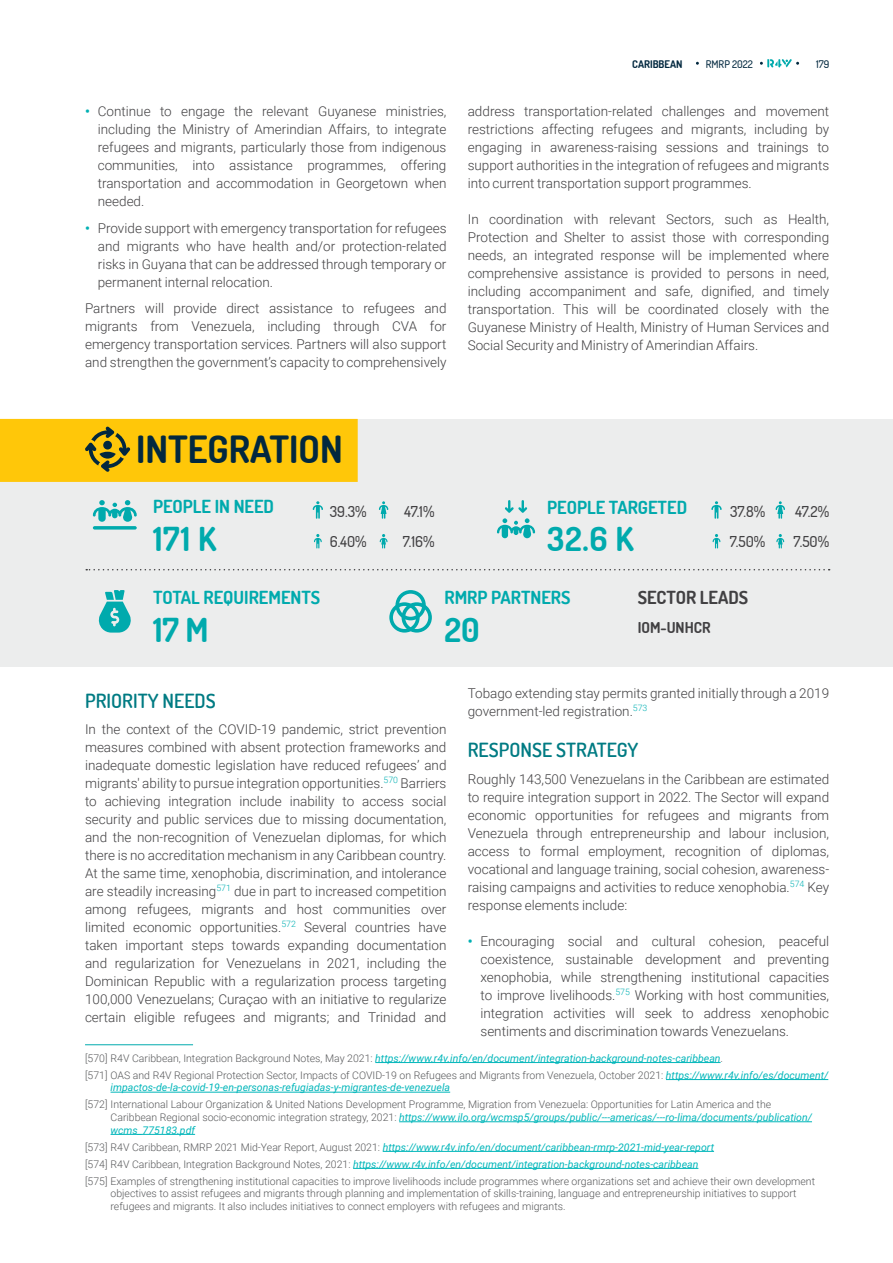
<style>
.page{position:relative;width:893px;height:1263px;background:#fff}
.page>*{position:absolute;margin:0;border:0;box-sizing:border-box;transform-origin:0 0}
.t1{font:700 37.5px "Dosis";color:#02283f}
.t2{font:700 33px "Dosis";letter-spacing:.02em;color:#00aaad}
.t3{font:600 19.5px "Dosis";color:#007b83}
.t4{font:700 18px "Dosis";color:#00aaad}
.t5{font:700 18px "Dosis";color:#414042}
.t6{font:500 15px "Dosis";color:#414042}
.t7{font:700 15px "Dosis";color:#414042}
.t8{font:300 13.5px/18px "Roboto";color:#414042;text-align:justify}
.t9{font:300 10.5px/17px "Roboto";color:#58595b}
.t10{font:italic 10.5px "Roboto";color:#00b6ba}
.t11{font:500 10.5px "Dosis";color:#02283f}
.t12{font:700 10.5px "Dosis";color:#02283f}
.s1{font-weight:700;color:#00b0b3}
.s2{font-weight:400;font-style:italic;color:#00b6ba}
</style>
<div class="page">
<hr style="left:85px;top:1044px;width:108px;height:1px;background:#00aaad">
<hr style="left:375px;top:1062px;width:346px;height:1px;background:#00b6ba">
<hr style="left:666px;top:1079px;width:162px;height:1px;background:#00b6ba">
<hr style="left:111px;top:1092px;width:339px;height:1px;background:#00b6ba">
<hr style="left:399px;top:1121px;width:413px;height:1px;background:#00b6ba">
<hr style="left:111px;top:1134px;width:84px;height:1px;background:#00b6ba">
<hr style="left:383px;top:1151px;width:331px;height:1px;background:#00b6ba">
<hr style="left:353px;top:1168px;width:345px;height:1px;background:#00b6ba">
<div style="left:0;top:419px;width:893px;height:247px;background:#eceded"></div>
<svg style="left:93px;top:500px;width:44px;height:22px"></svg>
<svg style="left:93px;top:526px;width:44px;height:4px"></svg>
<svg style="left:313px;top:501px;width:10px;height:18px"></svg>
<svg style="left:379px;top:501px;width:9px;height:18px"></svg>
<svg style="left:497px;top:500px;width:38px;height:38px"></svg>
<svg style="left:711px;top:501px;width:11px;height:18px"></svg>
<svg style="left:776px;top:501px;width:9px;height:18px"></svg>
<svg style="left:314px;top:534px;width:8px;height:14px"></svg>
<svg style="left:380px;top:534px;width:7px;height:14px"></svg>
<svg style="left:713px;top:534px;width:7px;height:14px"></svg>
<svg style="left:776px;top:534px;width:8px;height:14px"></svg>
<svg style="left:86px;top:569px;width:744px;height:1px"></svg>
<svg style="left:98px;top:590px;width:33px;height:43px"></svg>
<svg style="left:389px;top:590px;width:43px;height:43px"></svg>
<div style="left:0;top:419px;width:358px;height:63px;background:#ffc709"></div>
<svg style="left:85px;top:427px;width:45px;height:45px"></svg>
<svg style="left:760px;top:59px;width:39px;height:8px"></svg>
<p class="t8" style="left:98px;top:102px;width:350px;text-indent:-13px"><span class="s1">•</span> Continue to engage the relevant Guyanese ministries, including the Ministry of Amerindian Affairs, to integrate refugees and migrants, particularly those from indigenous communities, into assistance programmes, offering transportation and accommodation in Georgetown when needed.</p>
<p class="t8" style="left:98px;top:219px;width:350px;text-indent:-13px"><span class="s1">•</span> Provide support with emergency transportation for refugees and migrants who have health and/or protection-related risks in Guyana that can be addressed through temporary or permanent internal relocation.</p>
<p class="t8" style="left:85px;top:299px;width:363px">Partners will provide direct assistance to refugees and migrants from Venezuela, including through CVA for emergency transportation services. Partners will also support and strengthen the government’s capacity to comprehensively</p>
<p class="t12" style="left:632px;top:57px;width:52px">CARIBBEAN</p>
<p class="t11" style="left:706px;top:57px;width:49px">RMRP 2022</p>
<p class="t11" style="left:816px;top:57px;width:15px">179</p>
<p class="t8" style="left:468px;top:102px;width:363px">address transportation-related challenges and movement restrictions affecting refugees and migrants, including by engaging in awareness-raising sessions and trainings to support authorities in the integration of refugees and migrants into current transportation support programmes.</p>
<p class="t8" style="left:468px;top:210px;width:363px">In coordination with relevant Sectors, such as Health, Protection and Shelter to assist those with corresponding needs, an integrated response will be implemented where comprehensive assistance is provided to persons in need, including accompaniment and safe, dignified, and timely transportation. This will be coordinated closely with the Guyanese Ministry of Health, Ministry of Human Services and Social Security and Ministry of Amerindian Affairs.</p>
<h1 class="t1" style="left:136px;top:425px;width:208px">INTEGRATION</h1>
<h3 class="t4" style="left:153px;top:495px;width:122px">PEOPLE IN NEED</h3>
<p class="t6" style="left:330px;top:502px;width:38px">39.3%</p>
<p class="t6" style="left:404px;top:502px;width:32px">47.1%</p>
<h3 class="t4" style="left:547px;top:496px;width:141px">PEOPLE TARGETED</h3>
<p class="t6" style="left:730px;top:502px;width:37px">37.8%</p>
<p class="t6" style="left:795px;top:502px;width:35px">47.2%</p>
<h2 class="t2" style="left:153px;top:518px;width:65px">171 K</h2>
<p class="t6" style="left:330px;top:532px;width:38px">6.40%</p>
<p class="t6" style="left:403px;top:532px;width:33px">7.16%</p>
<h2 class="t2" style="left:547px;top:518px;width:88px">32.6 K</h2>
<p class="t6" style="left:730px;top:532px;width:37px">7.50%</p>
<p class="t6" style="left:794px;top:532px;width:37px">7.50%</p>
<h3 class="t4" style="left:153px;top:586px;width:169px">TOTAL REQUIREMENTS</h3>
<h3 class="t4" style="left:444px;top:586px;width:128px">RMRP PARTNERS</h3>
<h3 class="t5" style="left:638px;top:586px;width:112px">SECTOR LEADS</h3>
<h2 class="t2" style="left:153px;top:609px;width:57px">17 M</h2>
<h2 class="t2" style="left:444px;top:609px;width:37px">20</h2>
<p class="t7" style="left:638px;top:618px;width:74px">IOM-UNHCR</p>
<p class="t8" style="left:468px;top:684px;width:363px">Tobago extending stay permits granted initially through a 2019 government-led registration.<sup>573</sup></p>
<h3 class="t3" style="left:468px;top:737px;width:172px">RESPONSE STRATEGY</h3>
<p class="t8" style="left:468px;top:769px;width:363px">Roughly 143,500 Venezuelans in the Caribbean are estimated to require integration support in 2022. The Sector will expand economic opportunities for refugees and migrants from Venezuela through entrepreneurship and labour inclusion, access to formal employment, recognition of diplomas, vocational and language training, social cohesion, awareness&shy;raising campaigns and activities to reduce xenophobia.<sup>574</sup> Key response elements include:</p>
<p class="t8" style="left:480px;top:931px;width:350px;text-indent:-13px"><span class="s1">•</span> Encouraging social and cultural cohesion, peaceful coexistence, sustainable development and preventing xenophobia, while strengthening institutional capacities to improve livelihoods.<sup>575</sup> Working with host communities, integration activities will seek to address xenophobic sentiments and discrimination towards Venezuelans.</p>
<h3 class="t3" style="left:85px;top:688px;width:132px">PRIORITY NEEDS</h3>
<p class="t8" style="left:85px;top:720px;width:363px">In the context of the COVID-19 pandemic, strict prevention measures combined with absent protection frameworks and inadequate domestic legislation have reduced refugees’ and migrants' ability to pursue integration opportunities.<sup>570</sup> Barriers to achieving integration include inability to access social security and public services due to missing documentation, and the non-recognition of Venezuelan diplomas, for which there is no accreditation mechanism in any Caribbean country.<br>At the same time, xenophobia, discrimination, and intolerance are steadily increasing<sup>571</sup> due in part to increased competition among refugees, migrants and host communities over limited economic opportunities.<sup>572</sup> Several countries have taken important steps towards expanding documentation and regularization for Venezuelans in 2021, including the Dominican Republic with a regularization process targeting 100,000 Venezuelans; Curaçao with an initiative to regularize certain eligible refugees and migrants; and Trinidad and</p>
<p class="t9" style="left:85px;top:1049px;width:745px">[570] R4V Caribbean, Integration Background Notes, May 2021: <span class="s2">https://www.r4v.info/en/document/integration-background-notes-caribbean</span>.<br>[571] OAS and R4V Regional Protection Sector, Impacts of COVID-19 on Refugees and Migrants from Venezuela, October 2021: <span class="s2">https://www.r4v.info/es/document/</span></p>
<p class="t10" style="left:111px;top:1080px;width:341px">impactos-de-la-covid-19-en-personas-refugiadas-y-migrantes-de-venezuela</p>
<p class="t9" style="left:111px;top:1098px;width:703px;line-height:12.6px;text-indent:-26px">[572] International Labour Organization &amp; United Nations Development Programme, Migration from Venezuela: Opportunities for Latin America and the<br>Caribbean Regional socio-economic integration strategy, 2021: <span class="s2">https://www.ilo.org/wcmsp5/groups/public/---americas/---ro-lima/documents/publication/ wcms_775183.pdf</span></p>
<p class="t9" style="left:85px;top:1138px;width:731px">[573] R4V Caribbean, RMRP 2021 Mid-Year Report, August 2021: <span class="s2">https://www.r4v.info/en/document/caribbean-rmrp-2021-mid-year-report<br></span>[574] R4V Caribbean, Integration Background Notes, 2021: <span class="s2">https://www.r4v.info/en/document/integration-background-notes-caribbean<br></span>[575] Examples of strengthening institutional capacities to improve livelihoods include programmes where organizations set and achieve their own development</p>
<p class="t9" style="left:111px;top:1187px;width:687px;line-height:12.6px">objectives to assist refugees and migrants through planning and implementation of skills-training, language and entrepreneurship initiatives to support refugees and migrants. It also includes initiatives to connect employers with refugees and migrants.</p>
</div>
